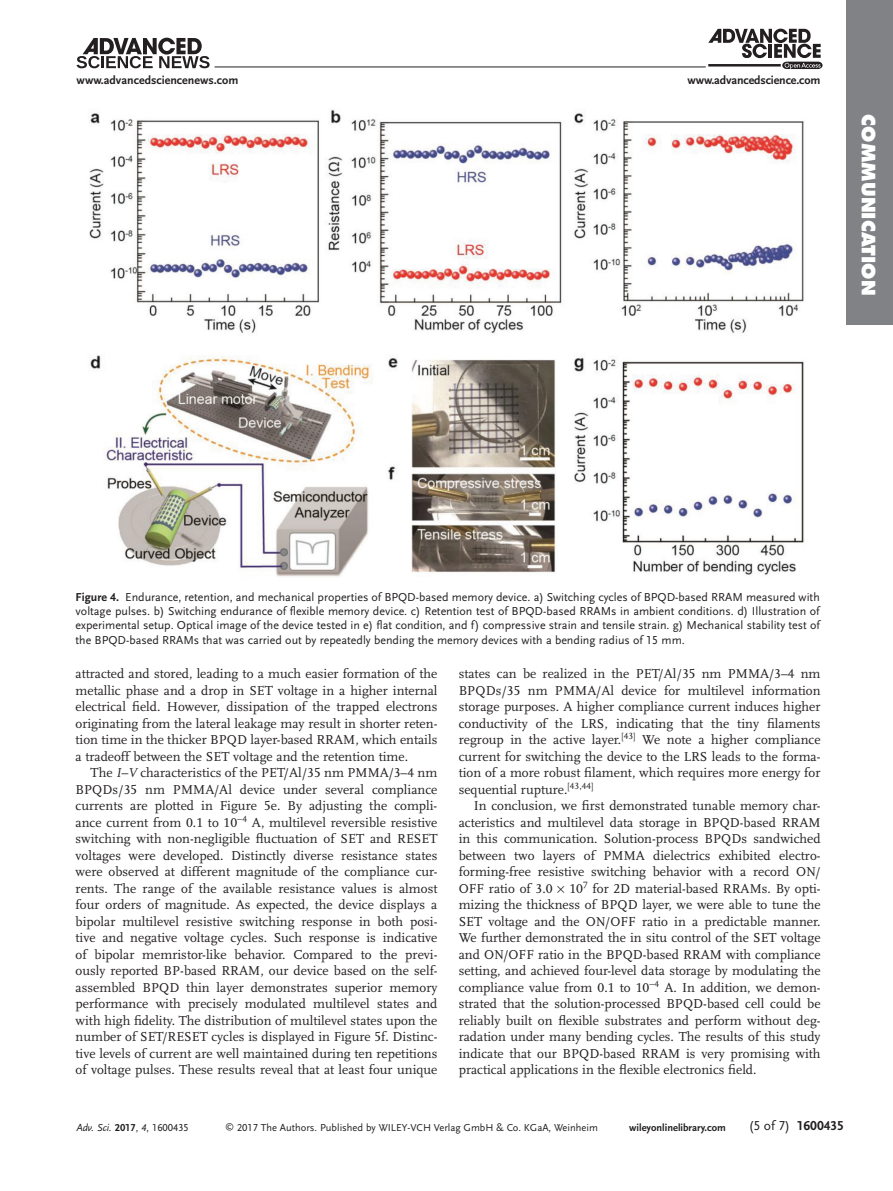
<style>
.page{position:relative;width:893px;height:1191px;background:#fff}
.page>*{position:absolute;margin:0;border:0;box-sizing:border-box;transform-origin:0 0}
.t1{font:800 18px "Futura";letter-spacing:.005em;color:#fff}
.t2{font:13.5px/16.5px "Scala LF";color:#231f20;text-align:justify}
.t3{font:700 13.5px "Scala Sans LF";color:#231f20}
.t4{font:12px/14.2px "Scala Sans LF";color:#231f20;text-align:justify}
.t5{font:700 12px "Scala Sans LF";color:#231f20}
.t6{font:10.5px "Scala Sans LF";color:#231f20}
.t7{font:700 10.5px "Scala Sans LF";color:#231f20}
.t8{font:italic 10.5px "Scala Sans LF";color:#231f20}
.s1{font-weight:700}
.s2{font-style:italic}
.s3{font-weight:700;font-style:normal}
.s4{font-style:normal}
.s5{font-size:9px}
.s6{font-weight:400}
</style>
<div class="page">
<div style="left:846px;top:0;width:47px;height:325px;background:#808285"></div>
<svg style="left:708px;top:29px;width:115px;height:40px"></svg>
<hr style="left:215px;top:67px;width:491px;height:1px;background:#231f20">
<svg style="left:77px;top:38px;width:133px;height:30px"></svg>
<img style="left:89px;top:109px;width:716px;height:468px">
<p class="t5" style="left:77px;top:73px;width:163px">www.advancedsciencenews.com</p>
<p class="t5" style="left:687px;top:73px;width:135px">www.advancedscience.com</p>
<h1 class="t1" style="left:880px;top:114px;width:183px;rotate:90deg">Communication</h1>
<p class="t4" style="left:76px;top:590px;width:746px"><span class="s1">Figure 4.</span> Endurance, retention, and mechanical properties of BPQD-based memory device. a) Switching cycles of BPQD-based RRAM measured with voltage pulses. b) Switching endurance of flexible memory device. c) Retention test of BPQD-based RRAMs in ambient conditions. d) Illustration of experimental setup. Optical image of the device tested in e) flat condition, and f) compressive strain and tensile strain. g) Mechanical stability test of the BPQD-based RRAMs that was carried out by repeatedly bending the memory devices with a bending radius of 15 mm.</p>
<p class="t2" style="left:76px;top:665px;width:363px">attracted and stored, leading to a much easier formation of the metallic phase and a drop in SET voltage in a higher internal electrical field. However, dissipation of the trapped electrons originating from the lateral leakage may result in shorter reten&shy;tion time in the thicker BPQD layer-based RRAM, which entails a tradeoff between the SET voltage and the retention time.</p>
<p class="t2" style="left:76px;top:764px;width:363px;text-indent:15px">The <span class="s2">I–V</span> characteristics of the PET/Al/35 nm PMMA/3–4 nm BPQDs/35 nm PMMA/Al device under several compliance currents are plotted in Figure 5e. By adjusting the compli&shy;ance current from 0.1 to 10−<sup>4</sup> A, multilevel reversible resistive switching with non-negligible fluctuation of SET and RESET voltages were developed. Distinctly diverse resistance states were observed at different magnitude of the compliance cur&shy;rents. The range of the available resistance values is almost four orders of magnitude. As expected, the device displays a bipolar multilevel resistive switching response in both posi&shy;tive and negative voltage cycles. Such response is indicative of bipolar memristor-like behavior. Compared to the previ&shy;ously reported BP-based RRAM, our device based on the self&shy;assembled BPQD thin layer demonstrates superior memory performance with precisely modulated multilevel states and with high fidelity. The distribution of multilevel states upon the number of SET/RESET cycles is displayed in Figure 5f. Distinc&shy;tive levels of current are well maintained during ten repetitions of voltage pulses. These results reveal that at least four unique</p>
<p class="t2" style="left:459px;top:665px;width:363px">states can be realized in the PET/Al/35 nm PMMA/3–4 nm BPQDs/35 nm PMMA/Al device for multilevel information storage purposes. A higher compliance current induces higher conductivity of the LRS, indicating that the tiny filaments regroup in the active layer.<sup>[43]</sup> We note a higher compliance current for switching the device to the LRS leads to the forma&shy;tion of a more robust filament, which requires more energy for sequential rupture.<sup>[43,44]</sup></p>
<p class="t2" style="left:459px;top:797px;width:363px;text-indent:15px">In conclusion, we first demonstrated tunable memory char&shy;acteristics and multilevel data storage in BPQD-based RRAM in this communication. Solution-process BPQDs sandwiched between two layers of PMMA dielectrics exhibited electro&shy;forming-free resistive switching behavior with a record ON/ OFF ratio of 3.0</p>
<p class="t2" style="left:459px;top:880px;width:363px;text-indent:111px">10<sup>7</sup> for 2D material-based RRAMs. By opti&shy;mizing the thickness of BPQD layer, we were able to tune the SET voltage and the ON/OFF ratio in a predictable manner.<br>We further demonstrated the in situ control of the SET voltage and ON/OFF ratio in the BPQD-based RRAM with compliance setting, and achieved four-level data storage by modulating the compliance value from 0.1 to 10−<sup>4</sup> A. In addition, we demon&shy;strated that the solution-processed BPQD-based cell could be reliably built on flexible substrates and perform without deg&shy;radation under many bending cycles. The results of this study indicate that our BPQD-based RRAM is very promising with practical applications in the flexible electronics field.</p>
<p class="t8" style="left:77px;top:1121px;width:114px">Adv. Sci. <span class="s3">2017</span><span class="s4">,</span> 4<span class="s4">, 1600435</span></p>
<p class="t6" style="left:225px;top:1121px;width:374px"><span class="s5">©</span> 2017 The Authors. Published by WILEY-VCH Verlag GmbH &amp; Co. KGaA, Weinheim</p>
<p class="t7" style="left:629px;top:1121px;width:98px">wileyonlinelibrary.com</p>
<p class="t3" style="left:749px;top:1118px;width:97px"><span class="s6">(5 of 7)</span> 1600435</p>
</div>
